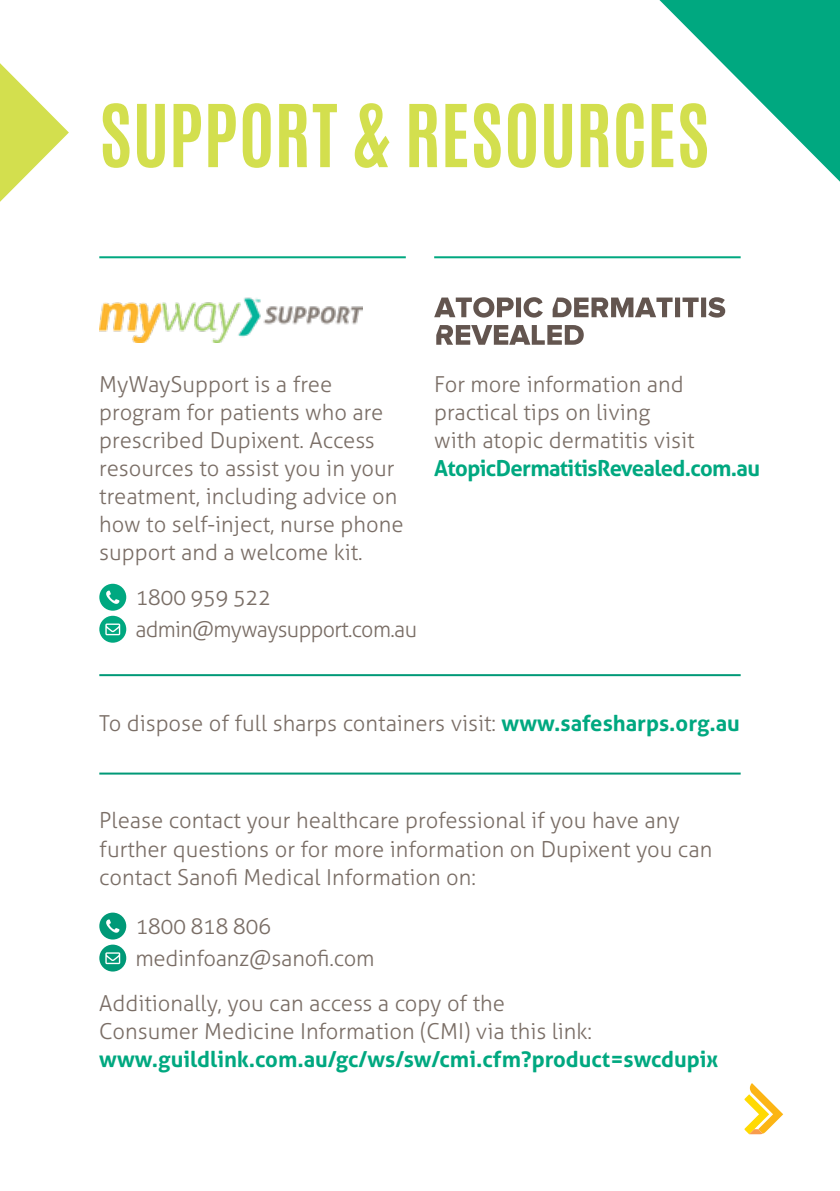
<style>
.page{position:relative;width:840px;height:1191px;background:#fff}
.page>*{position:absolute;margin:0;border:0;box-sizing:border-box;transform-origin:0 0}
.t1{font:700 73.6px "Antonio";letter-spacing:.005em;color:#d3df4e}
.t2{font:300 22px/28px "Aller";color:#7a6e66}
.t3{font:700 22px "Aller";letter-spacing:-.015em;color:#00a880}
.t4{font:300 22px/32px "Aller";letter-spacing:-.03em;color:#7a6e66}
.s1{font-weight:700;color:#00a880}
</style>
<div class="page">
<svg style="left:744px;top:1083px;width:38px;height:51px"></svg>
<svg style="left:544px;top:0;width:295px;height:259px"></svg>
<div style="left:99px;top:584px;width:27px;height:26px;background:#00a880;border-radius:50%"></div>
<svg style="left:106px;top:590px;width:13px;height:14px"></svg>
<div style="left:99px;top:616px;width:27px;height:26px;background:#00a880;border-radius:50%"></div>
<svg style="left:105px;top:623px;width:15px;height:12px"></svg>
<hr style="left:99px;top:256px;width:306px;height:2px;background:#00a880">
<hr style="left:434px;top:256px;width:306px;height:2px;background:#00a880">
<div style="left:99px;top:912px;width:27px;height:27px;background:#097;border-radius:50%"></div>
<svg style="left:106px;top:919px;width:13px;height:13px"></svg>
<div style="left:99px;top:944px;width:27px;height:27px;background:#097;border-radius:50%"></div>
<svg style="left:105px;top:952px;width:15px;height:12px"></svg>
<hr style="left:99px;top:772px;width:641px;height:2px;background:#097">
<hr style="left:99px;top:674px;width:641px;height:2px;background:#097">
<img style="left:99px;top:297px;width:263px;height:45px">
<svg style="left:434px;top:297px;width:290px;height:48px"></svg>
<svg style="left:0;top:63px;width:69px;height:139px"></svg>
<h1 class="t1" style="left:99px;top:80px;width:611px">SUPPORT &amp; RESOURCES</h1>
<p class="t2" style="left:99px;top:370px;width:305px">MyWaySupport is a free program for patients who are prescribed Dupixent. Access resources to assist you in your treatment, including advice on how to self-inject, nurse phone support and a welcome kit.</p>
<p class="t4" style="left:135px;top:581px;width:283px">1800 959 522 admin@mywaysupport.com.au</p>
<p class="t2" style="left:434px;top:370px;width:262px">For more information and practical tips on living with atopic dermatitis visit</p>
<p class="t3" style="left:434px;top:454px;width:327px">AtopicDermatitisRevealed.com.au</p>
<p class="t2" style="left:99px;top:709px;width:641px">To dispose of full sharps containers visit: <span class="s1">www.safesharps.org.au</span></p>
<p class="t2" style="left:99px;top:806px;width:614px">Please contact your healthcare professional if you have any further questions or for more information on Dupixent you can contact Sanofi Medical Information on:</p>
<p class="t2" style="left:135px;top:909px;width:241px;line-height:32px">1800 818 806 medinfoanz@sanofi.com</p>
<p class="t2" style="left:99px;top:988px;width:494px">Additionally, you can access a copy of the<br>Consumer Medicine Information (CMI) via this link:</p>
<p class="t3" style="left:99px;top:1045px;width:620px">www.guildlink.com.au/gc/ws/sw/cmi.cfm?product=swcdupix</p>
</div>
